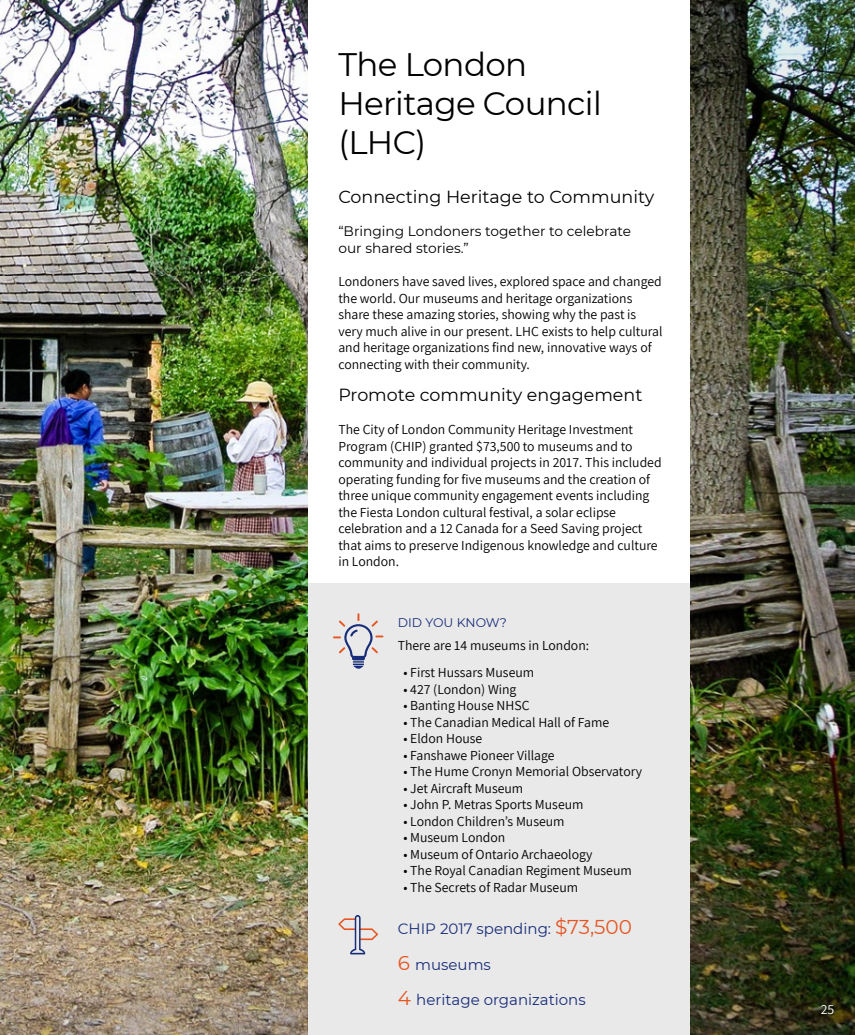
<style>
.page{position:relative;width:855px;height:1035px;background:#fff}
.page>*{position:absolute;margin:0;border:0;box-sizing:border-box;transform-origin:0 0}
.Large_Section_Header{font:32.5px/38.8px "Montserrat";letter-spacing:-.02em;color:#000}
.Section_Header{font:17.5px "Montserrat";color:#000}
.Stats{font:15px "Montserrat";color:#182d79}
.Body{font:13.75px/16.5px "Assistant";color:#000}
.Tight_Body_Bullets{font:13.75px "Assistant";color:#000}
.Intro_Paragraph{font:13.75px/16.5px "Montserrat";color:#000}
.t1{font:13.75px "Assistant";color:#fff}
.Sidebar_Header{font:12.5px "Montserrat";color:#182d79}
.s1{font-size:20px;color:#e65621}
</style>
<div class="page">
<img style="left:0;top:0;width:855px;height:277px">
<img style="left:0;top:277px;width:855px;height:758px">
<div style="left:308px;top:0;width:381px;height:1035px;background:#fff"></div>
<div style="left:308px;top:583px;width:381px;height:452px;background:#e9e9ea"></div>
<svg style="left:338px;top:915px;width:40px;height:39px"></svg>
<svg style="left:333px;top:613px;width:51px;height:56px"></svg>
<h1 class="Large_Section_Header" style="left:338px;top:44px;width:265px">The London<br>Heritage Council (LHC)</h1>
<h2 class="Section_Header" style="left:338px;top:185px;width:318px">Connecting Heritage to Community</h2>
<p class="Intro_Paragraph" style="left:338px;top:223px;width:294px">“Bringing Londoners together to celebrate our shared stories.”</p>
<p class="Body" style="left:338px;top:273px;width:326px">Londoners have saved lives, explored space and changed the world. Our museums and heritage organizations share these amazing stories, showing why the past is very much alive in our present. LHC exists to help cultural and heritage organizations find new, innovative ways of connecting with their community.</p>
<h2 class="Section_Header" style="left:338px;top:383px;width:306px">Promote community engagement</h2>
<p class="Body" style="left:338px;top:421px;width:325px">The City of London Community Heritage Investment Program (CHIP) granted $73,500 to museums and to community and individual projects in 2017. This included operating funding for five museums and the creation of three unique community engagement events including the Fiesta London cultural festival, a solar eclipse celebration and a 12 Canada for a Seed Saving project that aims to preserve Indigenous knowledge and culture in London.</p>
<h3 class="Sidebar_Header" style="left:398px;top:614px;width:111px">DID YOU KNOW?</h3>
<p class="Body" style="left:398px;top:636px;width:193px">There are 14 museums in London:</p>
<p class="Tight_Body_Bullets" style="left:403px;top:663px;width:132px">• First Hussars Museum</p>
<p class="Tight_Body_Bullets" style="left:403px;top:680px;width:115px">• 427 (London) Wing</p>
<p class="Tight_Body_Bullets" style="left:403px;top:696px;width:128px">• Banting House NHSC</p>
<p class="Tight_Body_Bullets" style="left:403px;top:713px;width:207px">• The Canadian Medical Hall of Fame</p>
<p class="Tight_Body_Bullets" style="left:403px;top:729px;width:80px">• Eldon House</p>
<p class="Tight_Body_Bullets" style="left:403px;top:746px;width:153px">• Fanshawe Pioneer Village</p>
<p class="Tight_Body_Bullets" style="left:403px;top:762px;width:240px">• The Hume Cronyn Memorial Observatory</p>
<p class="Tight_Body_Bullets" style="left:403px;top:779px;width:121px">• Jet Aircraft Museum</p>
<p class="Tight_Body_Bullets" style="left:403px;top:795px;width:182px">• John P. Metras Sports Museum</p>
<p class="Tight_Body_Bullets" style="left:403px;top:812px;width:163px">• London Children’s Museum</p>
<p class="Tight_Body_Bullets" style="left:403px;top:828px;width:104px">• Museum London</p>
<p class="Tight_Body_Bullets" style="left:403px;top:845px;width:191px">• Museum of Ontario Archaeology</p>
<p class="Tight_Body_Bullets" style="left:403px;top:861px;width:230px">• The Royal Canadian Regiment Museum</p>
<p class="Tight_Body_Bullets" style="left:403px;top:878px;width:176px">• The Secrets of Radar Museum</p>
<p class="Stats" style="left:398px;top:919px;width:236px">CHIP 2017 spending: <span class="s1">$73,500</span></p>
<p class="Stats" style="left:398px;top:954px;width:95px"><span class="s1">6</span> museums</p>
<p class="Stats" style="left:398px;top:989px;width:189px"><span class="s1">4</span> heritage organizations</p>
<p class="t1" style="left:821px;top:1000px;width:15px">25</p>
</div>
